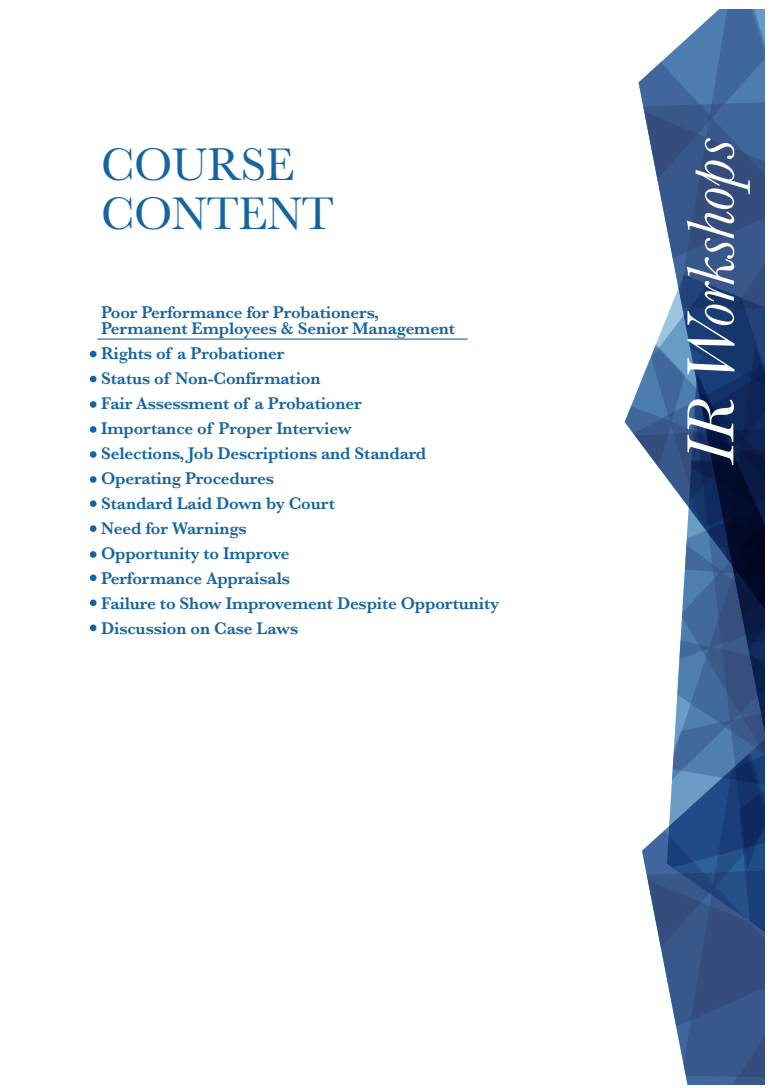
<style>
.page{position:relative;width:780px;height:1088px;background:#fff}
.page>*{position:absolute;margin:0;border:0;box-sizing:border-box;transform-origin:0 0}
.t1{font:italic 69.25px "Baskerville";letter-spacing:-.01em;color:#fff}
.t2{font:47.5px/48.8px "Baskerville";letter-spacing:-.01em;color:#1664a0}
.t3{font:600 17.5px/25px "Baskerville";letter-spacing:-.01em;color:#1664a0}
</style>
<div class="page">
<svg style="left:688px;top:9px;width:76px;height:28px"></svg>
<svg style="left:624px;top:37px;width:140px;height:1048px"></svg>
<svg style="left:624px;top:489px;width:140px;height:311px"></svg>
<hr style="left:97px;top:339px;width:370px;height:1px;background:#1664a0">
<svg style="left:90px;top:351px;width:6px;height:6px"></svg>
<svg style="left:90px;top:376px;width:6px;height:6px"></svg>
<div style="left:90px;top:401px;width:6px;height:7px;background:#1664a0;border-radius:50%"></div>
<div style="left:90px;top:426px;width:6px;height:7px;background:#1664a0;border-radius:50%"></div>
<div style="left:90px;top:451px;width:6px;height:7px;background:#1664a0;border-radius:50%"></div>
<div style="left:90px;top:551px;width:6px;height:7px;background:#1664a0;border-radius:50%"></div>
<div style="left:90px;top:574px;width:6px;height:7px;background:#1664a0;border-radius:50%"></div>
<div style="left:90px;top:599px;width:6px;height:7px;background:#1664a0;border-radius:50%"></div>
<div style="left:90px;top:624px;width:6px;height:7px;background:#1664a0;border-radius:50%"></div>
<div style="left:90px;top:476px;width:6px;height:7px;background:#1664a0;border-radius:50%"></div>
<div style="left:90px;top:500px;width:6px;height:7px;background:#1664a0;border-radius:50%"></div>
<div style="left:90px;top:525px;width:6px;height:7px;background:#1664a0;border-radius:50%"></div>
<h2 class="t2" style="left:101px;top:141px;width:234px">COURSE<br>CONTENT</h2>
<p class="t3" style="left:101px;top:304px;width:355px;line-height:16.2px">Poor Performance for Probationers,<br>Permanent Employees &amp; Senior Management</p>
<p class="t3" style="left:101px;top:341px;width:399px">Rights of a Probationer<br>Status of Non-Confirmation<br>Fair Assessment of a Probationer<br>Importance of Proper Interview<br>Selections, Job Descriptions and Standard<br>Operating Procedures<br>Standard Laid Down by Court<br>Need for Warnings<br>Opportunity to Improve<br>Performance Appraisals<br>Failure to Show Improvement Despite Opportunity<br>Discussion on Case Laws</p>
<h1 class="t1" style="left:664px;top:464px;width:327px;rotate:-90deg">IR Workshops</h1>
</div>
